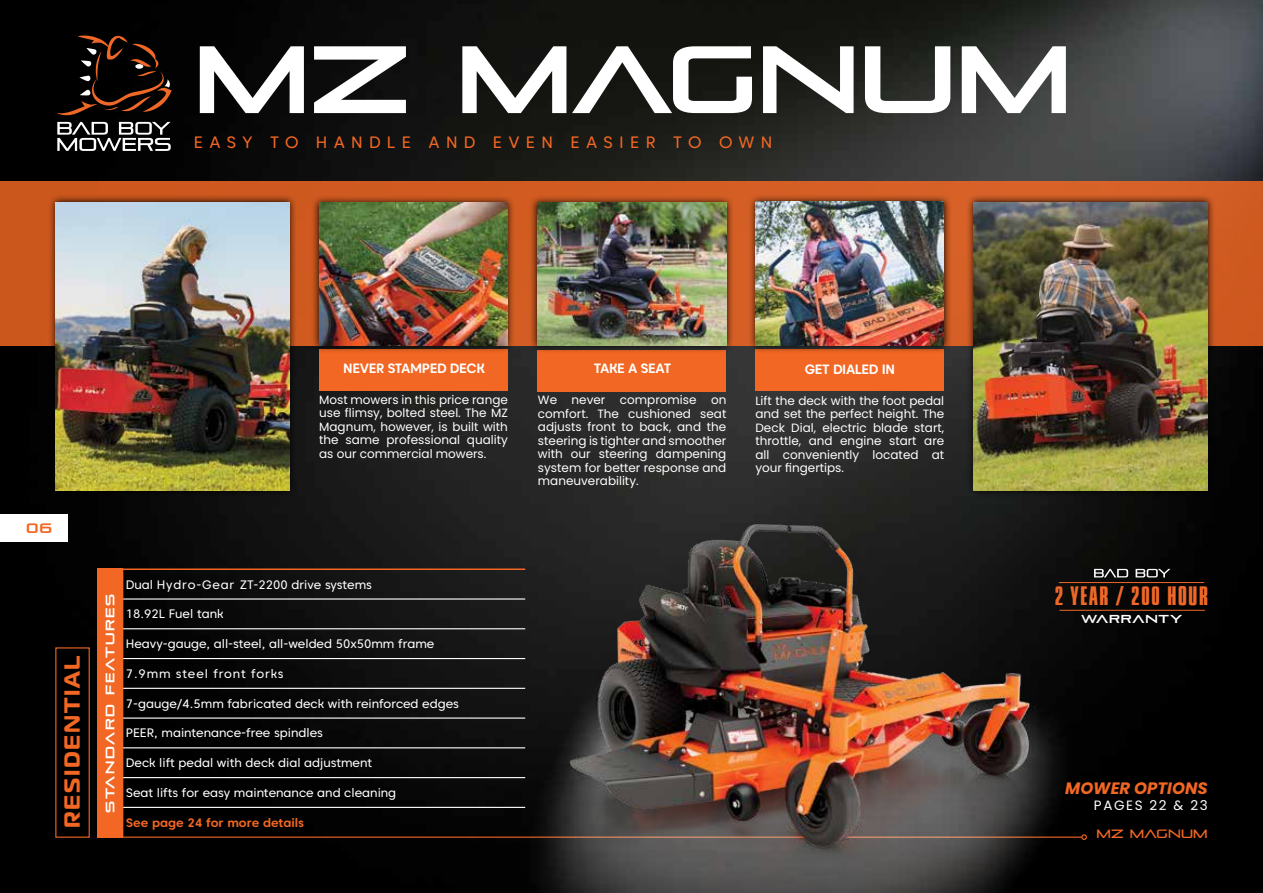
<style>
.page{position:relative;width:1263px;height:893px;background:#fff}
.page>*{position:absolute;margin:0;border:0;box-sizing:border-box;transform-origin:0 0}
.t1{font:700 94.8px "Pirulen Rg";color:#fff}
.t2{font:22.95px "Press Gothic";letter-spacing:.08em;color:#f06827}
.t3{font:700 21.9px "Magistral";letter-spacing:.08em;color:#f26723}
.t4{font:16.5px "Caros Soft";letter-spacing:.38em;color:#f26723}
.t5{font:italic 700 16.5px "Poppins";color:#f26723}
.t6{font:700 13.65px "Pirulen Rg";color:#f26723}
.t7{font:700 13.5px "Caros Soft";letter-spacing:-.03em;color:#fff}
.t8{font:13.5px "Poppins";letter-spacing:.12em;color:#fff}
.t9{font:12.3px "Caros Soft";color:#fff}
.t10{font:700 12.3px "Caros Soft";color:#f26723}
.t11{font:12.3px "Caros Soft";letter-spacing:.07em;color:#fff}
.t12{font:700 12.3px "Pirulen Rg";letter-spacing:.14em;color:#fff}
.t13{font:12px/13.5px "Poppins";color:#fff;text-align:justify}
.t14{font:12px "Pirulen Rg";letter-spacing:.02em;color:#f26723}
.t15{font:700 11.55px "Pirulen Rg";letter-spacing:.08em;color:#fff}
</style>
<div class="page">
<img style="left:0;top:0;width:1262px;height:893px">
<div style="left:0;top:181px;width:1263px;height:164px;background:#d05a20"></div>
<svg style="left:57px;top:122px;width:114px;height:29px"></svg>
<svg style="left:57px;top:36px;width:115px;height:79px;background:#22120a"></svg>
<hr style="left:120px;top:568px;width:405px;height:2px;background:#f26723">
<hr style="left:120px;top:598px;width:405px;height:2px;background:#fff">
<hr style="left:120px;top:628px;width:405px;height:1px;background:#fff">
<hr style="left:120px;top:658px;width:405px;height:1px;background:#fff">
<hr style="left:120px;top:688px;width:405px;height:1px;background:#fff">
<hr style="left:120px;top:717px;width:405px;height:2px;background:#fff">
<hr style="left:120px;top:747px;width:405px;height:1px;background:#fff">
<hr style="left:120px;top:777px;width:405px;height:1px;background:#fff">
<hr style="left:120px;top:807px;width:405px;height:1px;background:#fff">
<div style="left:755px;top:350px;width:189px;height:41px;background:#f26723"></div>
<div style="left:537px;top:350px;width:189px;height:41px;background:#f26723"></div>
<div style="left:319px;top:350px;width:189px;height:41px;background:#f26723"></div>
<div style="left:529px;top:195px;width:205px;height:159px;background:#000;opacity:.94"></div>
<img style="left:537px;top:203px;width:189px;height:143px">
<div style="left:748px;top:194px;width:203px;height:159px;background:#000;opacity:.94"></div>
<img style="left:755px;top:202px;width:189px;height:144px">
<div style="left:311px;top:195px;width:204px;height:159px;background:#000;opacity:.94"></div>
<img style="left:319px;top:203px;width:189px;height:143px">
<div style="left:48px;top:195px;width:249px;height:303px;background:#000;opacity:.94"></div>
<img style="left:56px;top:202px;width:233px;height:289px">
<div style="left:966px;top:195px;width:249px;height:303px;background:#000;opacity:.94"></div>
<img style="left:974px;top:202px;width:234px;height:289px">
<hr style="left:1262px;top:0;width:1px;height:893px;background:#f26723">
<hr style="left:97px;top:837px;width:985px;height:1px;background:#f26723">
<img style="left:485px;top:410px;width:663px;height:483px">
<div style="left:97px;top:568px;width:26px;height:270px;background:#f26723"></div>
<div style="left:55px;top:647px;width:35px;height:191px;border:1px solid #f26723"></div>
<svg style="left:1094px;top:569px;width:34px;height:8px"></svg>
<svg style="left:1135px;top:569px;width:35px;height:8px"></svg>
<hr style="left:1059px;top:582px;width:145px;height:1px;background:#f06827">
<hr style="left:1059px;top:610px;width:146px;height:1px;background:#f06827">
<div style="left:0;top:515px;width:67px;height:27px;background:#fff"></div>
<h1 class="t1" style="left:194px;top:22px;width:879px">MZ MAGNUM</h1>
<h3 class="t4" style="left:194px;top:131px;width:580px">EASY TO HANDLE AND EVEN EASIER TO OWN</h3>
<p class="t6" style="left:26px;top:520px;width:28px">06</p>
<h3 class="t3" style="left:58px;top:828px;width:174px;rotate:-90deg">RESIDENTIAL</h3>
<p class="t7" style="left:343px;top:360px;width:143px">NEVER STAMPED DECK</p>
<p class="t7" style="left:594px;top:360px;width:79px">TAKE A SEAT</p>
<p class="t7" style="left:805px;top:360px;width:92px">GET DIALED IN</p>
<p class="t13" style="left:319px;top:393px;width:190px">Most mowers in this price range use flimsy, bolted steel. The MZ Magnum, however, is built with the same professional quality as our commercial mowers.</p>
<p class="t13" style="left:538px;top:393px;width:190px">We never compromise on comfort. The cushioned seat adjusts front to back, and the steering is tighter and smoother with our steering dampening system for better response and maneuverability.</p>
<p class="t13" style="left:755px;top:394px;width:190px">Lift the deck with the foot pedal and set the perfect height. The Deck Dial, electric blade start, throttle, and engine start are all conveniently located at your fingertips.</p>
<p class="t12" style="left:103px;top:812px;width:220px;rotate:-90deg">STANDARD FEATURES</p>
<p class="t9" style="left:126px;top:576px;width:248px">Dual Hydro-Gear ZT-2200 drive systems</p>
<p class="t9" style="left:126px;top:606px;width:99px">18.92L Fuel tank</p>
<p class="t9" style="left:126px;top:636px;width:310px">Heavy-gauge, all-steel, all-welded 50x50mm frame</p>
<p class="t11" style="left:126px;top:666px;width:159px">7.9mm steel front forks</p>
<p class="t9" style="left:126px;top:695px;width:335px">7-gauge/4.5mm fabricated deck with reinforced edges</p>
<p class="t9" style="left:126px;top:725px;width:199px">PEER, maintenance-free spindles</p>
<p class="t9" style="left:126px;top:755px;width:248px">Deck lift pedal with deck dial adjustment</p>
<p class="t9" style="left:126px;top:785px;width:272px">Seat lifts for easy maintenance and cleaning</p>
<p class="t10" style="left:126px;top:814px;width:180px">See page 24 for more details</p>
<h2 class="t2" style="left:1055px;top:581px;width:154px">2 YEAR / 200 HOUR</h2>
<p class="t15" style="left:1081px;top:611px;width:102px">WARRANTY</p>
<h3 class="t5" style="left:1065px;top:779px;width:144px">MOWER OPTIONS</h3>
<p class="t8" style="left:1094px;top:798px;width:115px">PAGES 22 &amp; 23</p>
<p class="t14" style="left:1096px;top:826px;width:113px">MZ MAGNUM</p>
</div>
